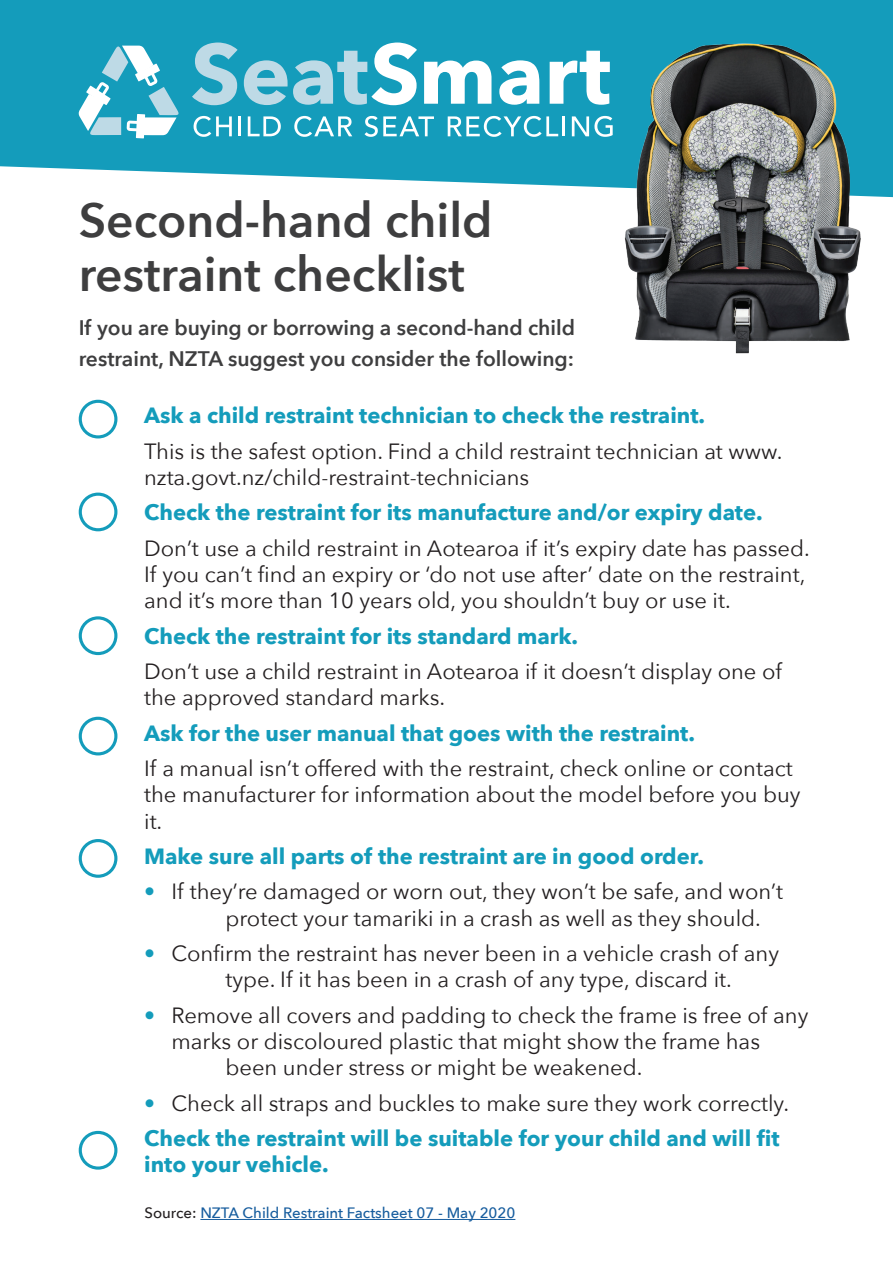
<style>
.page{position:relative;width:893px;height:1263px;background:#fff}
.page>*{position:absolute;margin:0;border:0;box-sizing:border-box;transform-origin:0 0}
.t1{font:600 48px/54px "Avenir Next";color:#3e3e3f}
.t2{font:22.05px/26.4px "Avenir Next";color:#231f20}
.t3{font:700 22.05px/26.4px "Avenir Next";color:#149cbb}
.t4{font:600 21px "Avenir Next";color:#3e3e3f}
.t5{font:500 15px "Avenir Next";color:#175d9e}
.s1{color:#149cbb}
.s2{color:#231f20}
</style>
<div class="page">
<svg style="left:0;top:0;width:893px;height:198px;fill:#149cbb"></svg>
<svg style="left:192px;top:43px;width:46px;height:62px"></svg>
<svg style="left:244px;top:43px;width:173px;height:62px"></svg>
<svg style="left:424px;top:61px;width:67px;height:43px"></svg>
<svg style="left:499px;top:60px;width:40px;height:45px"></svg>
<svg style="left:550px;top:51px;width:43px;height:54px"></svg>
<svg style="left:78px;top:46px;width:101px;height:92px"></svg>
<svg style="left:194px;top:116px;width:38px;height:21px"></svg>
<hr style="left:238px;top:116px;width:3px;height:20px;background:#fff">
<svg style="left:248px;top:116px;width:33px;height:20px"></svg>
<svg style="left:294px;top:116px;width:58px;height:21px"></svg>
<svg style="left:365px;top:116px;width:69px;height:21px"></svg>
<svg style="left:448px;top:116px;width:110px;height:21px"></svg>
<hr style="left:562px;top:116px;width:3px;height:20px;background:#fff">
<svg style="left:572px;top:116px;width:21px;height:21px"></svg>
<img style="left:593px;top:24px;width:290px;height:330px">
<div style="left:79px;top:400px;width:38px;height:38px;border:3px solid #149cbb;border-radius:50%"></div>
<div style="left:79px;top:493px;width:38px;height:38px;border:3px solid #149cbb;border-radius:50%"></div>
<div style="left:79px;top:616px;width:38px;height:39px;border:3px solid #149cbb;border-radius:50%"></div>
<div style="left:79px;top:717px;width:38px;height:38px;border:3px solid #149cbb;border-radius:50%"></div>
<div style="left:79px;top:839px;width:38px;height:39px;border:3px solid #149cbb;border-radius:50%"></div>
<div style="left:79px;top:1131px;width:38px;height:38px;border:3px solid #149cbb;border-radius:50%"></div>
<hr style="left:200px;top:1219px;width:315px;height:1px;background:#175d9e">
<p class="t1" style="left:79px;top:192px;width:415px">Second-hand child restraint checklist</p>
<p class="t4" style="left:79px;top:310px;width:498px">If you are buying or borrowing a second-hand child</p>
<p class="t4" style="left:79px;top:341px;width:497px">restraint, NZTA suggest you consider the following:</p>
<p class="t3" style="left:144px;top:402px;width:563px">Ask a child restraint technician to check the restraint.</p>
<p class="t2" style="left:144px;top:437px;width:640px">This is the safest option. Find a child restraint technician at www. nzta.govt.nz/child-restraint-technicians</p>
<p class="t3" style="left:144px;top:499px;width:620px">Check the restraint for its manufacture and/or expiry date.</p>
<p class="t2" style="left:144px;top:534px;width:667px">Don’t use a child restraint in Aotearoa if it’s expiry date has passed.<br>If you can’t find an expiry or ‘do not use after’ date on the restraint, and it’s more than 10 years old, you shouldn’t buy or use it.</p>
<p class="t3" style="left:144px;top:622px;width:436px">Check the restraint for its standard mark.</p>
<p class="t2" style="left:144px;top:657px;width:639px">Don’t use a child restraint in Aotearoa if it doesn’t display one of the approved standard marks.</p>
<p class="t3" style="left:144px;top:719px;width:552px">Ask for the user manual that goes with the restraint.</p>
<p class="t2" style="left:144px;top:754px;width:658px">If a manual isn’t offered with the restraint, check online or contact the manufacturer for information about the model before you buy it.</p>
<p class="t3" style="left:144px;top:843px;width:561px">Make sure all parts of the restraint are in good order.</p>
<p class="t2" style="left:225px;top:877px;width:559px;text-indent:-81px"><span class="s1">•</span> If they’re damaged or worn out, they won’t be safe, and won’t protect your tamariki in a crash as well as they should.</p>
<p class="t2" style="left:225px;top:939px;width:555px;text-indent:-81px"><span class="s1">•</span> Confirm the restraint has never been in a vehicle crash of any type. If it has been in a crash of any type, discard it.</p>
<p class="t2" style="left:144px;top:1001px;width:666px"><span class="s1">•</span> Remove all covers and padding to check the frame is free of any</p>
<p class="t2" style="left:171px;top:1027px;width:590px">marks or discoloured plastic that might show the frame has</p>
<p class="t2" style="left:225px;top:1053px;width:418px">been under stress or might be weakened.</p>
<p class="t2" style="left:144px;top:1089px;width:647px"><span class="s1">•</span> Check all straps and buckles to make sure they work correctly.</p>
<p class="t3" style="left:144px;top:1125px;width:637px">Check the restraint will be suitable for your child and will fit into your vehicle.</p>
<p class="t5" style="left:145px;top:1200px;width:372px"><span class="s2">Source:</span> NZTA Child Restraint Factsheet 07 - May 2020</p>
</div>
